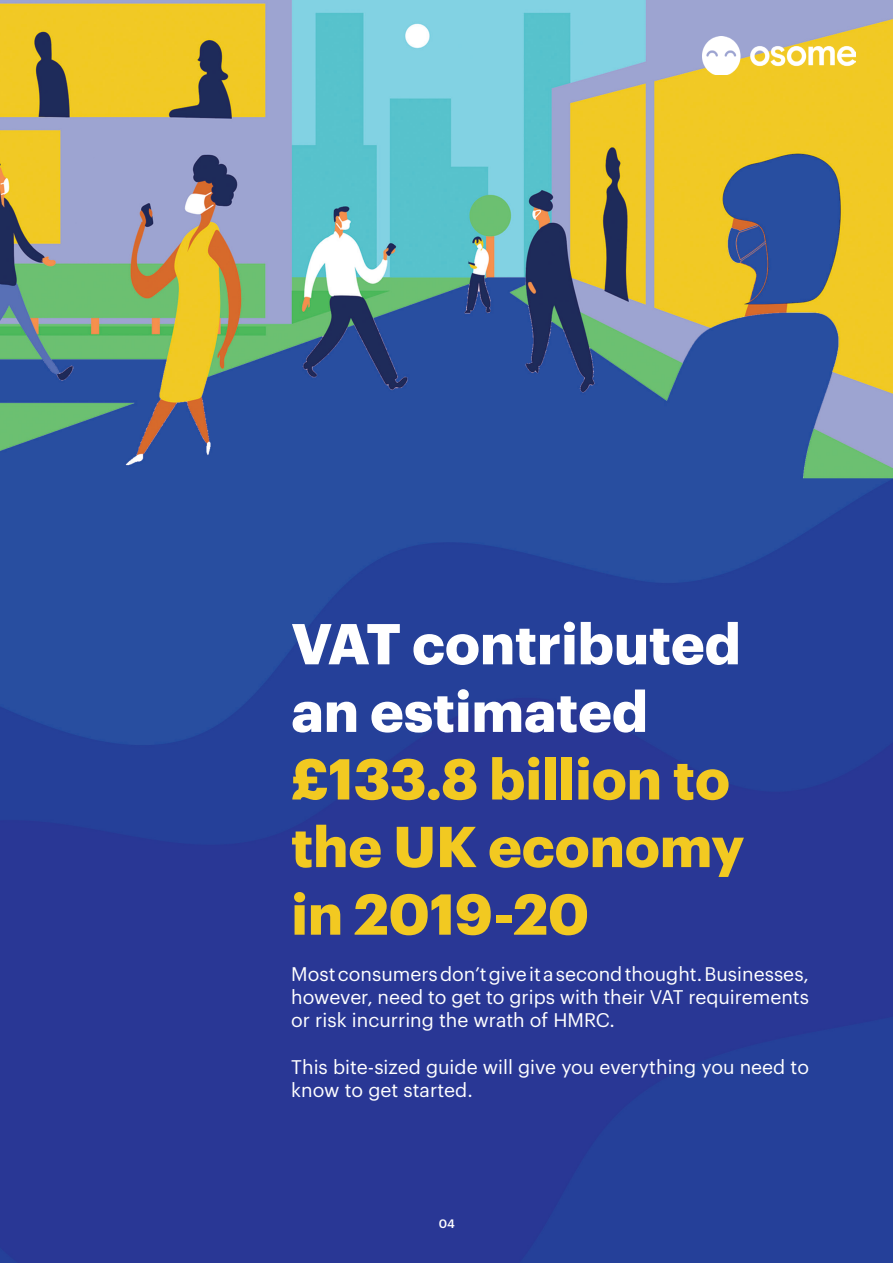
<style>
.page{position:relative;width:893px;height:1263px;background:#fff}
.page>*{position:absolute;margin:0;border:0;box-sizing:border-box;transform-origin:0 0}
.t1{font:700 56.25px "Graphik LC";color:#f2c921}
.t2{font:700 56.25px "Graphik LC";color:#fff}
.t3{font:19.35px/23.1px "Graphik LC";color:#fff;text-align:justify}
.t4{font:500 12px "Graphik LC";color:#fff}
</style>
<div class="page">
<img style="left:0;top:0;width:893px;height:1263px">
<img style="left:702px;top:37px;width:153px;height:38px">
<p class="t2" style="left:291px;top:600px;width:451px">VAT contributed</p>
<p class="t2" style="left:291px;top:668px;width:358px">an estimated</p>
<p class="t1" style="left:291px;top:735px;width:440px">£133.8 billion to</p>
<p class="t1" style="left:291px;top:803px;width:455px">the UK economy</p>
<p class="t1" style="left:291px;top:871px;width:299px">in 2019-20</p>
<p class="t3" style="left:291px;top:961px;width:519px">Most consumers don’t give it a second thought. Businesses, however, need to get to grips with their VAT requirements or risk incurring the wrath of HMRC.</p>
<p class="t3" style="left:291px;top:1053px;width:519px">This bite-sized guide will give you everything you need to know to get started.</p>
<p class="t4" style="left:439px;top:1214px;width:17px">04</p>
</div>
